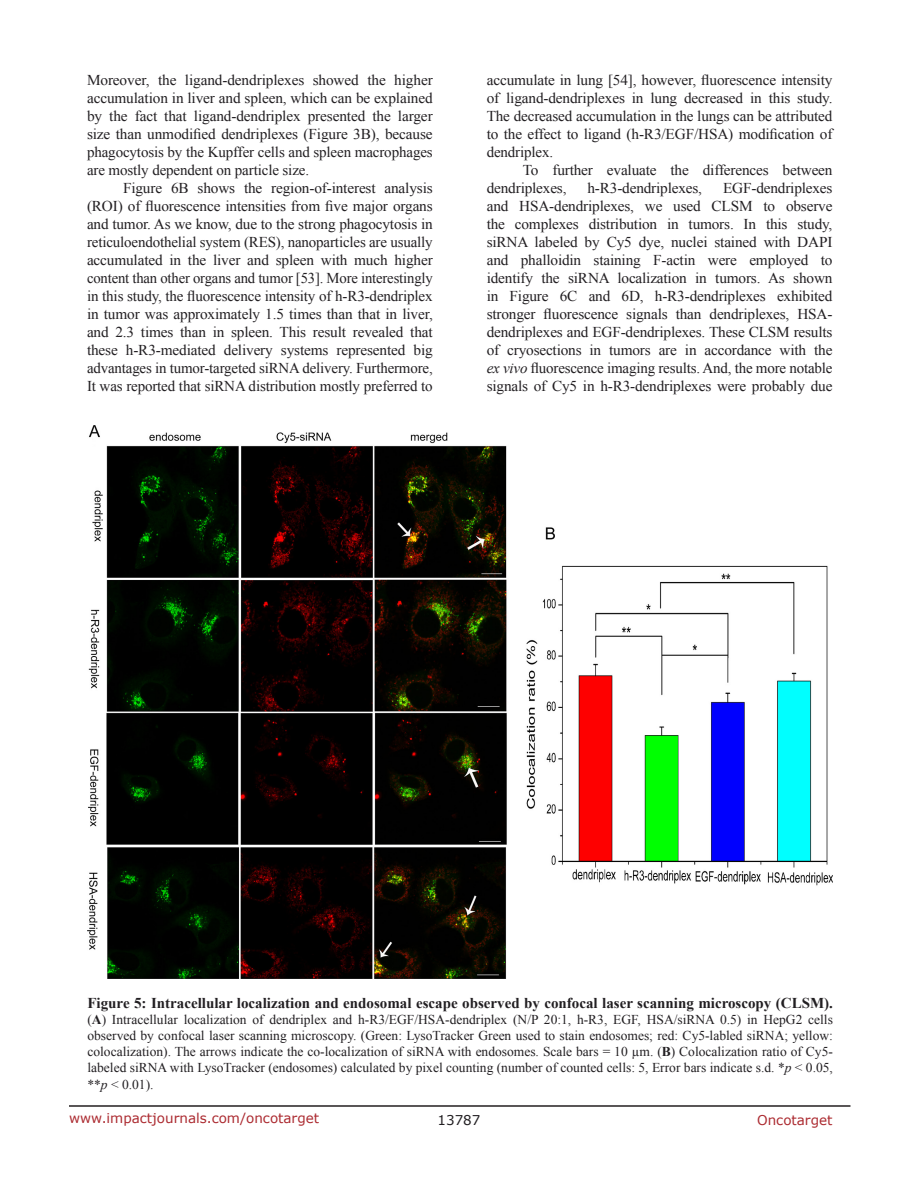
<style>
.page{position:relative;width:918px;height:1188px;background:#fff}
.page>*{position:absolute;margin:0;border:0;box-sizing:border-box;transform-origin:0 0}
.BodyText{font:15px/18px "Times New Roman";letter-spacing:-.01em;color:#221f22;text-align:justify}
.FigureText{font:700 15px "Times New Roman";color:#221f22}
.FigureText-2{font:13.5px/16.2px "Times New Roman";color:#221f22;text-align:justify}
.t1{font:13.5px "Verdana";color:#ac2b31}
.t2{font:13.5px "Verdana";color:#221f22}
.s1{font-style:italic}
.s2{font-weight:700}
</style>
<div class="page">
<hr style="left:69px;top:1105px;width:781px;height:2px;background:#231f20">
<img style="left:88px;top:425px;width:745px;height:554px">
<p class="BodyText" style="left:87px;top:71px;width:347px">Moreover, the ligand-dendriplexes showed the higher accumulation in liver and spleen, which can be explained by the fact that ligand-dendriplex presented the larger size than unmodified dendriplexes (Figure 3B), because phagocytosis by the Kupffer cells and spleen macrophages are mostly dependent on particle size.</p>
<p class="BodyText" style="left:87px;top:179px;width:347px;text-indent:36px">Figure 6B shows the region-of-interest analysis (ROI) of fluorescence intensities from five major organs and tumor. As we know, due to the strong phagocytosis in reticuloendothelial system (RES), nanoparticles are usually accumulated in the liver and spleen with much higher content than other organs and tumor [53]. More interestingly in this study, the fluorescence intensity of h-R3-dendriplex in tumor was approximately 1.5 times than that in liver, and 2.3 times than in spleen. This result revealed that these h-R3-mediated delivery systems represented big advantages in tumor-targeted siRNA delivery. Furthermore, It was reported that siRNA distribution mostly preferred to</p>
<p class="BodyText" style="left:487px;top:71px;width:347px">accumulate in lung [54], however, fluorescence intensity of ligand-dendriplexes in lung decreased in this study.<br>The decreased accumulation in the lungs can be attributed to the effect to ligand (h-R3/EGF/HSA) modification of dendriplex.</p>
<p class="BodyText" style="left:487px;top:161px;width:347px;text-indent:36px">To further evaluate the differences between dendriplexes,</p>
<p class="BodyText" style="left:487px;top:179px;width:347px;text-indent:236px">EGF-dendriplexes and HSA-dendriplexes, we used CLSM to observe the complexes distribution in tumors. In this study, siRNA labeled by Cy5 dye, nuclei stained with DAPI and phalloidin staining F-actin were employed to identify the siRNA localization in tumors. As shown in Figure 6C and 6D, h-R3-dendriplexes exhibited stronger fluorescence signals than dendriplexes, HSA&shy;dendriplexes and EGF-dendriplexes. These CLSM results of cryosections in tumors are in accordance with the <span class="s1">ex vivo</span> fluorescence imaging results. And, the more notable signals of Cy5 in h-R3-dendriplexes were probably due</p>
<p class="BodyText" style="left:588px;top:179px;width:116px">h-R3-dendriplexes,</p>
<p class="FigureText" style="left:87px;top:992px;width:747px">Figure 5: Intracellular localization and endosomal escape observed by confocal laser scanning microscopy (CLSM).</p>
<p class="FigureText-2" style="left:87px;top:1011px;width:747px">(<span class="s2">A</span>) Intracellular localization of dendriplex and h-R3/EGF/HSA-dendriplex (N/P 20:1, h-R3, EGF, HSA/siRNA 0.5) in HepG2 cells observed by confocal laser scanning microscopy. (Green: LysoTracker Green used to stain endosomes; red: Cy5-labled siRNA; yellow: colocalization). The arrows indicate the co-localization of siRNA with endosomes. Scale bars = 10 µm. (<span class="s2">B</span>) Colocalization ratio of Cy5- labeled siRNA with LysoTracker (endosomes) calculated by pixel counting (number of counted cells: 5, Error bars indicate s.d. *<span class="s1">p</span> &lt; 0.05, **<span class="s1">p</span> &lt; 0.01).</p>
<p class="t1" style="left:69px;top:1109px;width:252px">www.impactjournals.com/oncotarget</p>
<p class="t2" style="left:438px;top:1111px;width:44px">13787</p>
<p class="t1" style="left:757px;top:1111px;width:77px">Oncotarget</p>
</div>
